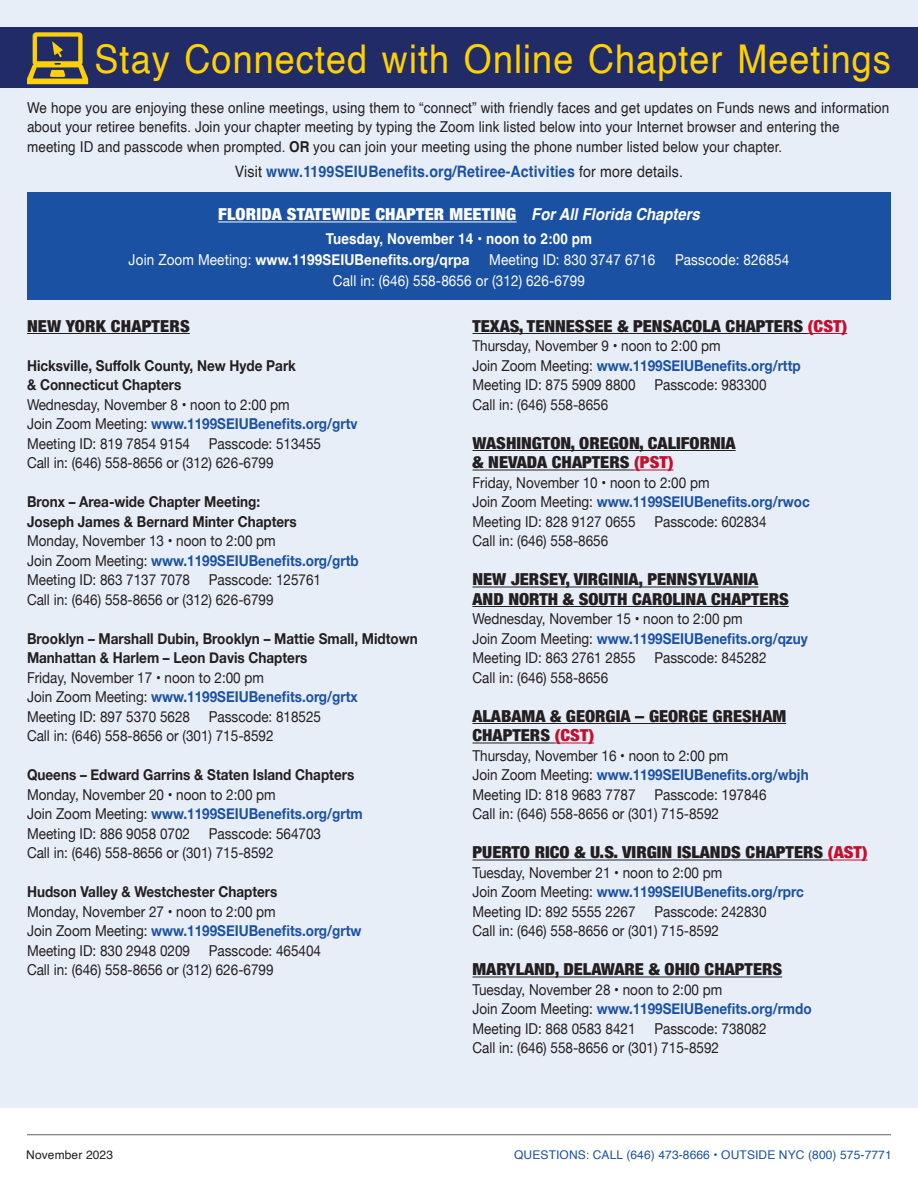
<style>
.page{position:relative;width:918px;height:1188px;background:#fff}
.page>*{position:absolute;margin:0;border:0;box-sizing:border-box;transform-origin:0 0}
.t1{font:39.6px "Helvetica";letter-spacing:.03em;color:#fed105;scale:.91 1}
.t2{font:900 condensed 16.5px/19.5px "Helvetica Neue";color:#231f20;scale:1.1 1}
.t3{font:900 condensed 16.5px "Helvetica Neue";letter-spacing:.01em;color:#fff;scale:1.1 1}
.t4{font:700 15.75px "Helvetica";letter-spacing:.01em;color:#1b51a3;scale:.9 1}
.t5{font:15px/19.5px "Helvetica Neue";color:#231f20;scale:.9 1}
.t6{font:15px/19.5px "Helvetica";letter-spacing:.01em;color:#231f20;scale:.9 1}
.t7{font:700 15px/19.5px "Helvetica Neue";color:#231f20;scale:.9 1}
.t8{font:15px "Helvetica Neue";letter-spacing:.01em;color:#fff;scale:.9 1}
.t9{font:700 15px "Helvetica Neue";letter-spacing:.01em;color:#fff;scale:.9 1}
.t10{font:700 15px "Helvetica";letter-spacing:.01em;color:#fff;scale:.9 1}
.t11{font:12px "Helvetica";letter-spacing:.01em;color:#1b51a3}
.t12{font:12px "Helvetica";letter-spacing:.01em;color:#231f20}
.s1{font-weight:700}
.s2{font-weight:400;color:#231f20}
.s3{font-family:"Helvetica";font-weight:700;font-style:italic;font-stretch:normal}
.s4{font-weight:400}
.s5{font-weight:700;color:#1b51a3}
.s6{color:#c3102f}
</style>
<div class="page">
<hr style="left:27px;top:1134px;width:864px;height:1px;background:#636366">
<hr style="left:917px;top:594px;width:1px;height:594px;background:#ffeba9">
<div style="left:0;top:0;width:918px;height:1108px;background:#e8eef8"></div>
<div style="left:0;top:27px;width:918px;height:61px;background:#202b68"></div>
<svg style="left:27px;top:32px;width:61px;height:52px"></svg>
<div style="left:27px;top:192px;width:864px;height:108px;background:#1b51a3"></div>
<hr style="left:218px;top:222px;width:299px;height:1px;background:#fff">
<hr style="left:27px;top:333px;width:163px;height:1px;background:#231f20">
<hr style="left:472px;top:333px;width:336px;height:1px;background:#231f20">
<hr style="left:808px;top:333px;width:39px;height:1px;background:#c3102f">
<hr style="left:472px;top:450px;width:264px;height:1px;background:#231f20">
<hr style="left:472px;top:470px;width:162px;height:1px;background:#231f20">
<hr style="left:634px;top:470px;width:40px;height:1px;background:#c3102f">
<hr style="left:472px;top:587px;width:286px;height:1px;background:#231f20">
<hr style="left:472px;top:606px;width:317px;height:1px;background:#231f20">
<hr style="left:472px;top:723px;width:314px;height:1px;background:#231f20">
<hr style="left:472px;top:743px;width:83px;height:1px;background:#231f20">
<hr style="left:555px;top:743px;width:39px;height:1px;background:#c3102f">
<hr style="left:472px;top:860px;width:356px;height:1px;background:#231f20">
<hr style="left:828px;top:860px;width:40px;height:1px;background:#c3102f">
<hr style="left:472px;top:977px;width:310px;height:1px;background:#231f20">
<h1 class="t1" style="left:94px;top:29px;width:877px">Stay Connected with Online Chapter Meetings</h1>
<p class="t6" style="left:27px;top:98px;width:960px">We hope you are enjoying these online meetings, using them to “connect” with friendly faces and get updates on Funds news and information about your retiree benefits. Join your chapter meeting by typing the Zoom link listed below into your Internet browser and entering the meeting ID and passcode when prompted. <span class="s1">OR</span> you can join your meeting using the phone number listed below your chapter.</p>
<p class="t4" style="left:235px;top:162px;width:499px"><span class="s2">Visit</span> www.1199SEIUBenefits.org/Retiree-Activities <span class="s2">for more details.</span></p>
<p class="t3" style="left:218px;top:201px;width:439px">FLORIDA STATEWIDE CHAPTER MEETING <span class="s3">For All Florida Chapters</span></p>
<p class="t10" style="left:326px;top:230px;width:298px">Tuesday, November 14 • noon to 2:00 pm</p>
<p class="t9" style="left:129px;top:248px;width:380px"><span class="s4">Join Zoom Meeting:</span> www.1199SEIUBenefits.org/qrpa</p>
<p class="t8" style="left:489px;top:249px;width:186px">Meeting ID: 830 3747 6716</p>
<p class="t8" style="left:675px;top:249px;width:129px">Passcode: 826854</p>
<p class="t8" style="left:333px;top:270px;width:282px">Call in: (646) 558-8656 or (312) 626-6799</p>
<p class="t2" style="left:27px;top:315px;width:149px">NEW YORK CHAPTERS</p>
<p class="t7" style="left:27px;top:356px;width:300px">Hicksville, Suffolk County, New Hyde Park &amp; Connecticut Chapters</p>
<p class="t5" style="left:27px;top:396px;width:369px">Wednesday, November 8 • noon to 2:00 pm<br>Join Zoom Meeting: <span class="s5">www.1199SEIUBenefits.org/grtv<br></span>Meeting ID: 819 7854 9154</p>
<p class="t2" style="left:472px;top:315px;width:342px">TEXAS, TENNESSEE &amp; PENSACOLA CHAPTERS <span class="s6">(CST)</span></p>
<p class="t5" style="left:472px;top:337px;width:366px">Thursday, November 9 • noon to 2:00 pm<br>Join Zoom Meeting: <span class="s5">www.1199SEIUBenefits.org/rttp<br></span>Meeting ID: 875 5909 8800</p>
<p class="t5" style="left:654px;top:376px;width:126px">Passcode: 983300</p>
<p class="t5" style="left:472px;top:396px;width:152px">Call in: (646) 558-8656</p>
<p class="t2" style="left:473px;top:432px;width:241px">WASHINGTON, OREGON, CALIFORNIA &amp; NEVADA CHAPTERS <span class="s6">(PST)</span></p>
<p class="t5" style="left:473px;top:474px;width:376px">Friday, November 10 • noon to 2:00 pm<br>Join Zoom Meeting: <span class="s5">www.1199SEIUBenefits.org/rwoc<br></span>Meeting ID: 828 9127 0655</p>
<p class="t5" style="left:27px;top:435px;width:328px;text-indent:182px">Passcode: 513455<br>Call in: (646) 558-8656 or (312) 626-6799</p>
<p class="t7" style="left:27px;top:493px;width:301px">Bronx – Area-wide Chapter Meeting:<br>Joseph James &amp; Bernard Minter Chapters</p>
<p class="t5" style="left:27px;top:532px;width:370px">Monday, November 13 • noon to 2:00 pm<br>Join Zoom Meeting: <span class="s5">www.1199SEIUBenefits.org/grtb<br></span>Meeting ID: 863 7137 7078</p>
<p class="t5" style="left:654px;top:513px;width:126px">Passcode: 602834</p>
<p class="t5" style="left:473px;top:532px;width:152px">Call in: (646) 558-8656</p>
<p class="t2" style="left:473px;top:569px;width:289px">NEW JERSEY, VIRGINIA, PENNSYLVANIA<br>AND NORTH &amp; SOUTH CAROLINA CHAPTERS</p>
<p class="t5" style="left:473px;top:610px;width:374px">Wednesday, November 15 • noon to 2:00 pm<br>Join Zoom Meeting: <span class="s5">www.1199SEIUBenefits.org/qzuy<br></span>Meeting ID: 863 2761 2855</p>
<p class="t5" style="left:27px;top:571px;width:328px;text-indent:182px">Passcode: 125761<br>Call in: (646) 558-8656 or (312) 626-6799</p>
<p class="t7" style="left:27px;top:629px;width:436px">Brooklyn – Marshall Dubin, Brooklyn – Mattie Small, Midtown<br>Manhattan &amp; Harlem – Leon Davis Chapters</p>
<p class="t5" style="left:27px;top:669px;width:369px">Friday, November 17 • noon to 2:00 pm<br>Join Zoom Meeting: <span class="s5">www.1199SEIUBenefits.org/grtx<br></span>Meeting ID: 897 5370 5628</p>
<p class="t5" style="left:654px;top:649px;width:126px">Passcode: 845282</p>
<p class="t5" style="left:473px;top:669px;width:152px">Call in: (646) 558-8656</p>
<p class="t2" style="left:473px;top:705px;width:287px">ALABAMA &amp; GEORGIA – GEORGE GRESHAM<br>CHAPTERS <span class="s6">(CST)</span></p>
<p class="t5" style="left:473px;top:747px;width:375px">Thursday, November 16 • noon to 2:00 pm<br>Join Zoom Meeting: <span class="s5">www.1199SEIUBenefits.org/wbjh<br></span>Meeting ID: 818 9683 7787</p>
<p class="t5" style="left:27px;top:708px;width:328px;text-indent:182px">Passcode: 818525<br>Call in: (646) 558-8656 or (301) 715-8592</p>
<p class="t7" style="left:27px;top:766px;width:365px">Queens – Edward Garrins &amp; Staten Island Chapters</p>
<p class="t5" style="left:27px;top:786px;width:374px">Monday, November 20 • noon to 2:00 pm<br>Join Zoom Meeting: <span class="s5">www.1199SEIUBenefits.org/grtm<br></span>Meeting ID: 886 9058 0702</p>
<p class="t5" style="left:473px;top:786px;width:328px;text-indent:182px">Passcode: 197846<br>Call in: (646) 558-8656 or (301) 715-8592</p>
<p class="t2" style="left:473px;top:842px;width:361px">PUERTO RICO &amp; U.S. VIRGIN ISLANDS CHAPTERS <span class="s6">(AST)</span></p>
<p class="t5" style="left:473px;top:864px;width:370px">Tuesday, November 21 • noon to 2:00 pm<br>Join Zoom Meeting: <span class="s5">www.1199SEIUBenefits.org/rprc<br></span>Meeting ID: 892 5555 2267</p>
<p class="t5" style="left:27px;top:825px;width:328px;text-indent:182px">Passcode: 564703<br>Call in: (646) 558-8656 or (301) 715-8592</p>
<p class="t7" style="left:27px;top:883px;width:280px">Hudson Valley &amp; Westchester Chapters</p>
<p class="t5" style="left:27px;top:903px;width:373px">Monday, November 27 • noon to 2:00 pm<br>Join Zoom Meeting: <span class="s5">www.1199SEIUBenefits.org/grtw<br></span>Meeting ID: 830 2948 0209</p>
<p class="t5" style="left:473px;top:903px;width:328px;text-indent:182px">Passcode: 242830<br>Call in: (646) 558-8656 or (301) 715-8592</p>
<p class="t2" style="left:473px;top:959px;width:283px">MARYLAND, DELAWARE &amp; OHIO CHAPTERS</p>
<p class="t5" style="left:473px;top:981px;width:378px">Tuesday, November 28 • noon to 2:00 pm<br>Join Zoom Meeting: <span class="s5">www.1199SEIUBenefits.org/rmdo<br></span>Meeting ID: 868 0583 8421</p>
<p class="t5" style="left:27px;top:942px;width:328px;text-indent:182px">Passcode: 465404<br>Call in: (646) 558-8656 or (312) 626-6799</p>
<p class="t5" style="left:473px;top:1020px;width:328px;text-indent:182px">Passcode: 738082<br>Call in: (646) 558-8656 or (301) 715-8592</p>
<p class="t12" style="left:26px;top:1146px;width:88px">November 2023</p>
<p class="t11" style="left:514px;top:1146px;width:379px">QUESTIONS: CALL (646) 473-8666 • OUTSIDE NYC (800) 575-7771</p>
</div>
